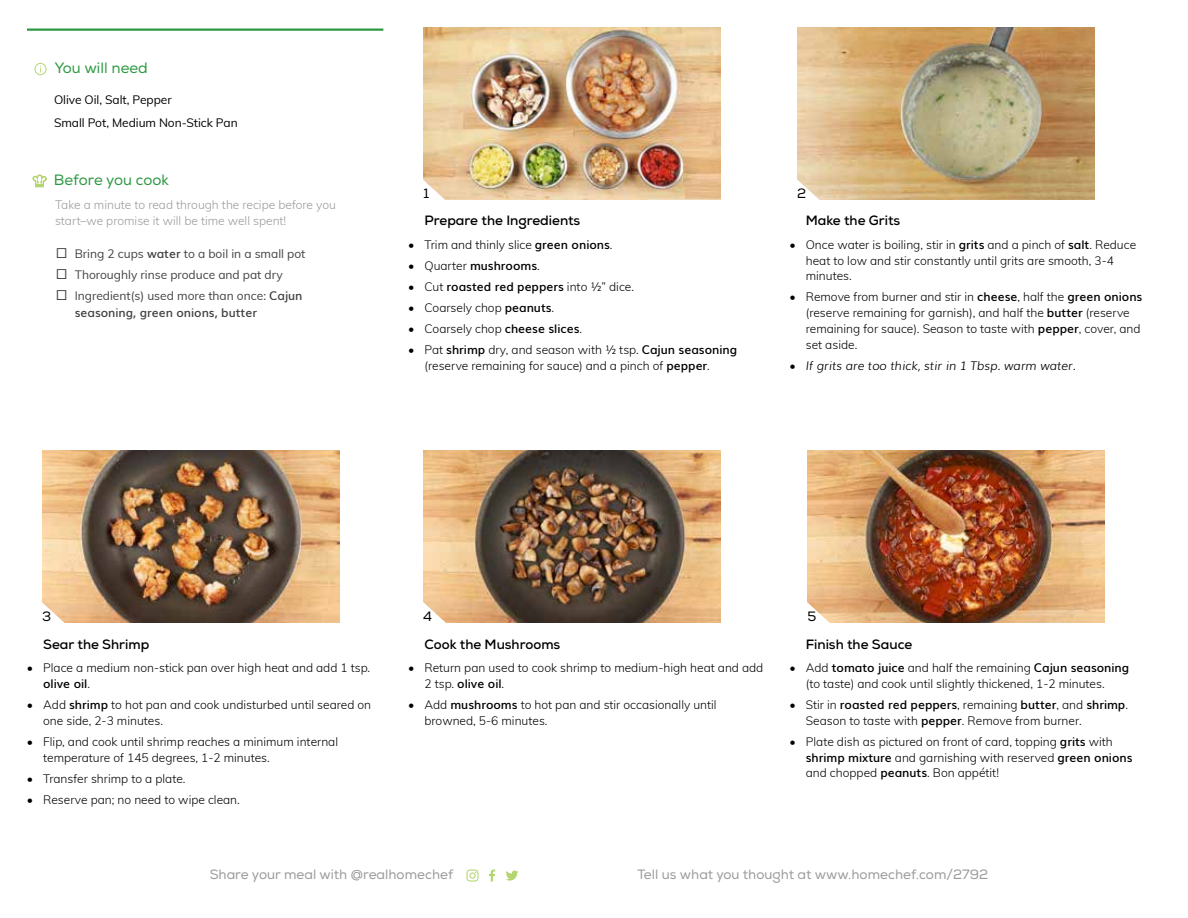
<style>
.page{position:relative;width:1188px;height:918px;background:#fff}
.page>*{position:absolute;margin:0;border:0;box-sizing:border-box;transform-origin:0 0}
.t1{font:15px "Nexa";color:#2c9942}
.t2{font:700 13.5px "Nexa";color:#000}
.t3{font:13.5px "Nexa";color:#9a9a9a}
.t4{font:13.5px "Nexa";color:#000}
.t5{font:300 12px/15.8px "Muli";color:#000}
.t6{font:12px/21px "Muli";color:#414241}
.t7{font:300 12px/16.5px "Muli";color:#9a9a9a}
.t8{font:12px/23.2px "Muli";letter-spacing:-.005em;color:#000}
.t9{font:italic 300 12px "Muli";color:#000}
.t10{font:600 12px "Muli";color:#000}
.t11{font:600 12px "Muli";color:#414241}
.s1{font-weight:600}
.s2{font-weight:300}
.s3{font-style:normal}
</style>
<div class="page">
<img style="left:42px;top:450px;width:297px;height:173px">
<img style="left:423px;top:450px;width:297px;height:173px">
<img style="left:423px;top:27px;width:297px;height:173px">
<img style="left:808px;top:450px;width:297px;height:173px">
<img style="left:797px;top:27px;width:297px;height:173px">
<svg style="left:423px;top:178px;width:24px;height:22px"></svg>
<svg style="left:797px;top:178px;width:24px;height:22px"></svg>
<svg style="left:42px;top:601px;width:24px;height:22px"></svg>
<svg style="left:423px;top:601px;width:24px;height:22px"></svg>
<svg style="left:807px;top:601px;width:24px;height:22px"></svg>
<hr style="left:27px;top:28px;width:356px;height:3px;background:#2c9942">
<div style="left:35px;top:63px;width:11px;height:12px;border:1px solid #b4d672;border-radius:50%"></div>
<svg style="left:33px;top:175px;width:14px;height:12px"></svg>
<svg style="left:489px;top:870px;width:6px;height:12px"></svg>
<svg style="left:466px;top:870px;width:13px;height:12px"></svg>
<svg style="left:506px;top:871px;width:12px;height:10px"></svg>
<p class="t1" style="left:55px;top:59px;width:95px">You will need</p>
<p class="t8" style="left:54px;top:87px;width:185px">Olive Oil, Salt, Pepper<br>Small Pot, Medium Non-Stick Pan</p>
<p class="t1" style="left:54px;top:171px;width:117px">Before you cook</p>
<p class="t7" style="left:55px;top:196px;width:282px">Take a minute to read through the recipe before you start–we promise it will be time well spent!</p>
<p class="t6" style="left:75px;top:243px;width:232px">Bring 2 cups <span class="s1">water</span> to a boil in a small pot<br>Thoroughly rinse produce and pat dry<br>Ingredient(s) used more than once: <span class="s1">Cajun</span></p>
<p class="t11" style="left:75px;top:303px;width:184px">seasoning, green onions, butter</p>
<p class="t4" style="left:423px;top:185px;width:7px">1</p>
<p class="t2" style="left:425px;top:212px;width:157px">Prepare the Ingredients</p>
<p class="t5" style="left:408px;top:236px;width:206px">• Trim and thinly slice <span class="s1">green onions</span>.</p>
<p class="t5" style="left:408px;top:257px;width:133px">• Quarter <span class="s1">mushrooms</span>.</p>
<p class="t10" style="left:408px;top:277px;width:227px"><span class="s2">• Cut</span> roasted red peppers <span class="s2">into ½” dice.</span></p>
<p class="t5" style="left:408px;top:299px;width:147px">• Coarsely chop <span class="s1">peanuts</span>.</p>
<p class="t5" style="left:408px;top:321px;width:175px">• Coarsely chop <span class="s1">cheese slices</span>.</p>
<p class="t5" style="left:425px;top:342px;width:314px;text-indent:-16px">• Pat <span class="s1">shrimp</span> dry, and season with ½ tsp. <span class="s1">Cajun seasoning </span>(reserve remaining for sauce) and a pinch of <span class="s1">pepper</span>.</p>
<p class="t4" style="left:797px;top:185px;width:11px">2</p>
<p class="t2" style="left:806px;top:212px;width:96px">Make the Grits</p>
<p class="t5" style="left:806px;top:236px;width:332px;text-indent:-16px">• Once water is boiling, stir in <span class="s1">grits</span> and a pinch of <span class="s1">salt</span>. Reduce heat to low and stir constantly until grits are smooth, 3-4 minutes.</p>
<p class="t5" style="left:806px;top:289px;width:338px;text-indent:-16px">• Remove from burner and stir in <span class="s1">cheese</span>, half the <span class="s1">green onions </span>(reserve remaining for garnish), and half the <span class="s1">butter</span> (reserve remaining for sauce). Season to taste with <span class="s1">pepper</span>, cover, and set aside.</p>
<p class="t9" style="left:790px;top:356px;width:288px"><span class="s3">•</span> If grits are too thick, stir in 1 Tbsp. warm water.</p>
<p class="t4" style="left:42px;top:608px;width:11px">3</p>
<p class="t4" style="left:423px;top:608px;width:10px">4</p>
<p class="t4" style="left:808px;top:608px;width:10px">5</p>
<p class="t2" style="left:43px;top:636px;width:108px">Sear the Shrimp</p>
<p class="t5" style="left:43px;top:659px;width:329px;text-indent:-16px">• Place a medium non-stick pan over high heat and add 1 tsp. <span class="s1">olive oil</span>.</p>
<p class="t5" style="left:43px;top:696px;width:330px;text-indent:-16px">• Add <span class="s1">shrimp</span> to hot pan and cook undisturbed until seared on one side, 2-3 minutes.</p>
<p class="t5" style="left:43px;top:733px;width:296px;text-indent:-16px">• Flip, and cook until shrimp reaches a minimum internal temperature of 145 degrees, 1-2 minutes.</p>
<p class="t5" style="left:27px;top:770px;width:160px">• Transfer shrimp to a plate.</p>
<p class="t5" style="left:27px;top:791px;width:214px">• Reserve pan; no need to wipe clean.</p>
<p class="t2" style="left:424px;top:635px;width:137px">Cook the Mushrooms</p>
<p class="t5" style="left:424px;top:659px;width:340px;text-indent:-16px">• Return pan used to cook shrimp to medium-high heat and add<br>2 tsp. <span class="s1">olive oil</span>.</p>
<p class="t5" style="left:424px;top:696px;width:294px;text-indent:-16px">• Add <span class="s1">mushrooms</span> to hot pan and stir occasionally until browned, 5-6 minutes.</p>
<p class="t2" style="left:806px;top:635px;width:108px">Finish the Sauce</p>
<p class="t5" style="left:806px;top:659px;width:325px;text-indent:-16px">• Add <span class="s1">tomato juice</span> and half the remaining <span class="s1">Cajun seasoning </span>(to taste) and cook until slightly thickened, 1-2 minutes.</p>
<p class="t5" style="left:806px;top:696px;width:324px;text-indent:-16px">• Stir in <span class="s1">roasted red peppers</span>, remaining <span class="s1">butter</span>, and <span class="s1">shrimp</span>.<br>Season to taste with <span class="s1">pepper</span>. Remove from burner.</p>
<p class="t5" style="left:806px;top:733px;width:328px;text-indent:-16px">• Plate dish as pictured on front of card, topping <span class="s1">grits</span> with <span class="s1">shrimp mixture</span> and garnishing with reserved <span class="s1">green onions </span>and chopped <span class="s1">peanuts</span>. Bon appétit!</p>
<p class="t3" style="left:210px;top:867px;width:245px">Share your meal with @realhomechef</p>
<p class="t3" style="left:638px;top:867px;width:352px">Tell us what you thought at www.homechef.com/2792</p>
</div>
